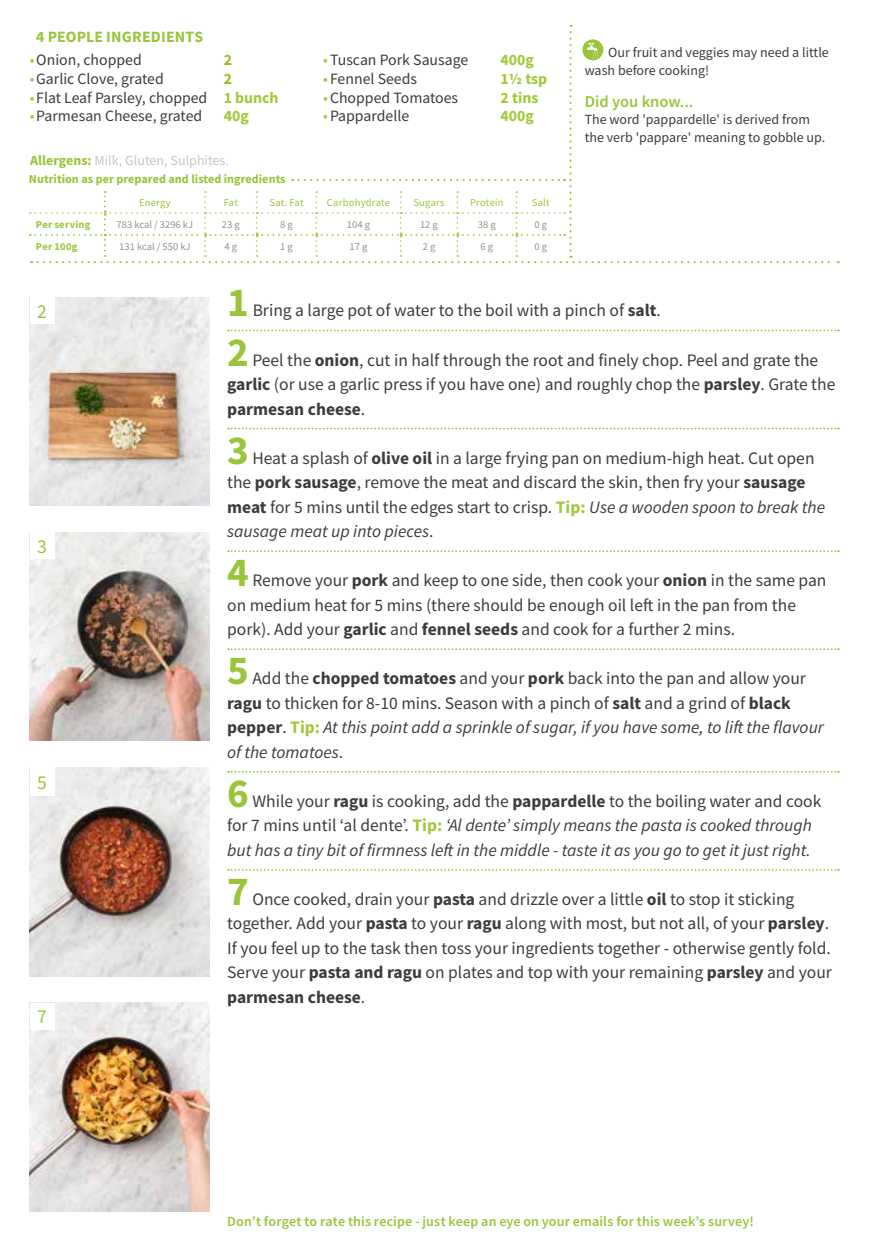
<style>
.page{position:relative;width:869px;height:1241px;background:#fff}
.page>*{position:absolute;margin:0;border:0;box-sizing:border-box;transform-origin:0 0}
.t1{font:700 41.12px "Source Sans Pro";color:#9ac43a}
.t2{font:19.6px "Source Sans Pro";color:#9ac43a}
.t3{font:17.5px/24.5px "Source Sans Pro";color:#3c3c3b}
.t4{font:italic 17.5px/24.5px "Source Sans Pro";color:#3c3c3b}
.t5{font:600 16.45px "Source Sans Pro";color:#9ac43a}
.t6{font:15.75px "Source Sans Pro";color:#3c3c3b}
.t7{font:700 15.75px "Source Sans Pro";color:#a2c73a}
.t8{font:700 15.75px "Source Sans Pro";letter-spacing:.01em;color:#9ac43a}
.t9{font:700 15.75px "Source Sans Pro";color:#95c11f}
.t10{font:14px/17.5px "Source Sans Pro";color:#3c3c3b}
.t11{font:600 14px "Source Sans Pro";letter-spacing:.015em;color:#9ac43a}
.t12{font:14px "Source Sans Pro";color:#c6c6c6}
.t13{font:700 12.25px "Source Sans Pro";color:#9ac43a}
.t14{font:10.5px "Source Sans Pro";color:#929292}
.t15{font:10.5px "Source Sans Pro";letter-spacing:.02em;color:#9ac43a}
.t16{font:700 10.5px "Source Sans Pro";letter-spacing:.025em;color:#9ac43a}
.s1{color:#a2c73a}
.s2{font-weight:700;color:#a2c73a}
.s3{font-weight:700;color:#9ac43a}
.s4{font-weight:700}
.s5{font-style:italic}
.s6{font-style:normal}
.s7{font-weight:700;font-style:normal}
.s8{font-weight:700;font-style:normal;color:#a2c73a}
</style>
<div class="page">
<img style="left:30px;top:297px;width:180px;height:208px">
<img style="left:30px;top:1002px;width:180px;height:208px">
<img style="left:30px;top:767px;width:180px;height:208px">
<img style="left:30px;top:532px;width:180px;height:208px">
<div style="left:30px;top:297px;width:25px;height:27px;background:#fff"></div>
<div style="left:30px;top:532px;width:25px;height:27px;background:#fff"></div>
<div style="left:30px;top:767px;width:25px;height:28px;background:#fff"></div>
<div style="left:30px;top:1002px;width:25px;height:27px;background:#fff"></div>
<svg style="left:228px;top:329px;width:610px;height:2px"></svg>
<svg style="left:228px;top:427px;width:610px;height:2px"></svg>
<svg style="left:228px;top:550px;width:610px;height:2px"></svg>
<svg style="left:228px;top:648px;width:610px;height:2px"></svg>
<svg style="left:228px;top:770px;width:610px;height:2px"></svg>
<svg style="left:228px;top:869px;width:610px;height:1px"></svg>
<svg style="left:30px;top:25px;width:808px;height:238px"></svg>
<p class="t8" style="left:36px;top:26px;width:168px">4 PEOPLE INGREDIENTS</p>
<p class="t6" style="left:30px;top:50px;width:113px"><span class="s1">•</span>Onion, chopped</p>
<p class="t9" style="left:224px;top:50px;width:10px">2</p>
<p class="t6" style="left:323px;top:50px;width:147px"><span class="s1">•</span> Tuscan Pork Sausage</p>
<p class="t7" style="left:500px;top:50px;width:35px">400g</p>
<p class="t6" style="left:30px;top:69px;width:135px"><span class="s1">•</span>Garlic Clove, grated</p>
<p class="t9" style="left:223px;top:68px;width:10px">2</p>
<p class="t6" style="left:323px;top:69px;width:95px"><span class="s1">•</span> Fennel Seeds</p>
<p class="t7" style="left:500px;top:68px;width:48px">1½ tsp</p>
<p class="t6" style="left:30px;top:87px;width:250px"><span class="s1">•</span>Flat Leaf Parsley, chopped <span class="s2">1 bunch</span></p>
<p class="t6" style="left:323px;top:87px;width:136px"><span class="s1">•</span>Chopped Tomatoes</p>
<p class="t7" style="left:500px;top:87px;width:39px">2 tins</p>
<p class="t6" style="left:30px;top:106px;width:174px"><span class="s1">•</span>Parmesan Cheese, grated</p>
<p class="t7" style="left:223px;top:105px;width:27px">40g</p>
<p class="t6" style="left:323px;top:106px;width:88px"><span class="s1">•</span>Pappardelle</p>
<p class="t7" style="left:500px;top:105px;width:35px">400g</p>
<p class="t12" style="left:30px;top:152px;width:200px"><span class="s3">Allergens:</span> Milk, Gluten, Sulphites.</p>
<p class="t15" style="left:139px;top:196px;width:33px">Energy</p>
<p class="t15" style="left:224px;top:196px;width:16px">Fat</p>
<p class="t15" style="left:269px;top:196px;width:36px">Sat. Fat</p>
<p class="t15" style="left:327px;top:196px;width:65px">Carbohydrate</p>
<p class="t15" style="left:413px;top:196px;width:33px">Sugars</p>
<p class="t15" style="left:470px;top:196px;width:35px">Protein</p>
<p class="t15" style="left:531px;top:196px;width:19px">Salt</p>
<p class="t16" style="left:36px;top:217px;width:56px">Per serving</p>
<p class="t14" style="left:117px;top:218px;width:78px">783 kcal / 3296 kJ</p>
<p class="t14" style="left:222px;top:218px;width:19px">23 g</p>
<p class="t14" style="left:280px;top:218px;width:14px">8 g</p>
<p class="t14" style="left:347px;top:218px;width:25px">104 g</p>
<p class="t14" style="left:420px;top:218px;width:19px">12 g</p>
<p class="t14" style="left:477px;top:218px;width:19px">38 g</p>
<p class="t14" style="left:534px;top:218px;width:14px">0 g</p>
<p class="t16" style="left:36px;top:239px;width:43px">Per 100g</p>
<p class="t14" style="left:119px;top:239px;width:73px">131 kcal / 550 kJ</p>
<p class="t14" style="left:224px;top:239px;width:14px">4 g</p>
<p class="t14" style="left:280px;top:239px;width:14px">1 g</p>
<p class="t14" style="left:349px;top:239px;width:19px">17 g</p>
<p class="t14" style="left:422px;top:239px;width:14px">2 g</p>
<p class="t14" style="left:480px;top:239px;width:14px">6 g</p>
<p class="t14" style="left:534px;top:239px;width:14px">0 g</p>
<p class="t13" style="left:29px;top:170px;width:258px">Nutrition as per prepared and listed ingredients</p>
<p class="t10" style="left:584px;top:44px;width:245px;text-indent:23px">Our fruit and veggies may need a little wash before cooking!</p>
<p class="t5" style="left:584px;top:90px;width:110px">Did you know...</p>
<p class="t10" style="left:584px;top:110px;width:242px">The word 'pappardelle' is derived from the verb 'pappare' meaning to gobble up.</p>
<p class="t2" style="left:37px;top:299px;width:11px">2</p>
<p class="t2" style="left:37px;top:534px;width:11px">3</p>
<p class="t2" style="left:37px;top:770px;width:11px">5</p>
<p class="t2" style="left:37px;top:1004px;width:11px">7</p>
<h1 class="t1" style="left:227px;top:275px;width:23px">1</h1>
<p class="t3" style="left:252px;top:298px;width:409px">Bring a large pot of water to the boil with a pinch of <span class="s4">salt</span>.</p>
<h1 class="t1" style="left:227px;top:324px;width:23px">2</h1>
<p class="t3" style="left:227px;top:347px;width:609px;text-indent:25px">Peel the <span class="s4">onion</span>, cut in half through the root and finely chop. Peel and grate the <span class="s4">garlic</span> (or use a garlic press if you have one) and roughly chop the <span class="s4">parsley</span>. Grate the <span class="s4">parmesan cheese</span>.</p>
<h1 class="t1" style="left:227px;top:422px;width:23px">3</h1>
<p class="t3" style="left:227px;top:445px;width:599px;text-indent:25px">Heat a splash of <span class="s4">olive oil</span> in a large frying pan on medium-high heat. Cut open the <span class="s4">pork sausage</span>, remove the meat and discard the skin, then fry your <span class="s4">sausage meat</span> for 5 mins until the edges start to crisp. <span class="s2">Tip:</span> <span class="s5">Use a wooden spoon to break the sausage meat up into pieces</span>.</p>
<h1 class="t1" style="left:227px;top:544px;width:23px">4</h1>
<p class="t3" style="left:227px;top:568px;width:600px;text-indent:25px">Remove your <span class="s4">pork</span> and keep to one side, then cook your <span class="s4">onion</span> in the same pan on medium heat for 5 mins (there should be enough oil left in the pan from the pork). Add your <span class="s4">garlic</span> and <span class="s4">fennel seeds</span> and cook for a further 2 mins.</p>
<h1 class="t1" style="left:227px;top:642px;width:23px">5</h1>
<p class="t3" style="left:227px;top:666px;width:598px;text-indent:25px">Add the <span class="s4">chopped tomatoes</span> and your <span class="s4">pork</span> back into the pan and allow your <span class="s4">ragu</span> to thicken for 8-10 mins. Season with a pinch of <span class="s4">salt</span> and a grind of <span class="s4">black pepper</span>. <span class="s2">Tip:</span> <span class="s5">At this point add a sprinkle of sugar, if you have some, to lift the flavour of the tomatoes</span>.</p>
<h1 class="t1" style="left:227px;top:765px;width:23px">6</h1>
<p class="t4" style="left:227px;top:788px;width:595px;text-indent:25px"><span class="s6">While your</span> <span class="s7">ragu</span> <span class="s6">is cooking, add the</span> <span class="s7">pappardelle</span> <span class="s6">to the boiling water and cook for 7 mins until ‘al dente’.</span> <span class="s8">Tip:</span> ‘Al dente’ simply means the pasta is cooked through but has a tiny bit of firmness left in the middle - taste it as you go to get it just right.</p>
<h1 class="t1" style="left:227px;top:863px;width:23px">7</h1>
<p class="t3" style="left:227px;top:886px;width:606px;text-indent:25px">Once cooked, drain your <span class="s4">pasta</span> and drizzle over a little <span class="s4">oil</span> to stop it sticking together. Add your <span class="s4">pasta</span> to your <span class="s4">ragu</span> along with most, but not all, of your <span class="s4">parsley</span>.<br>If you feel up to the task then toss your ingredients together - otherwise gently fold.<br>Serve your <span class="s4">pasta and ragu</span> on plates and top with your remaining <span class="s4">parsley</span> and your <span class="s4">parmesan cheese</span>.</p>
<p class="t11" style="left:227px;top:1212px;width:528px">Don’t forget to rate this recipe - just keep an eye on your emails for this week’s survey!</p>
</div>
